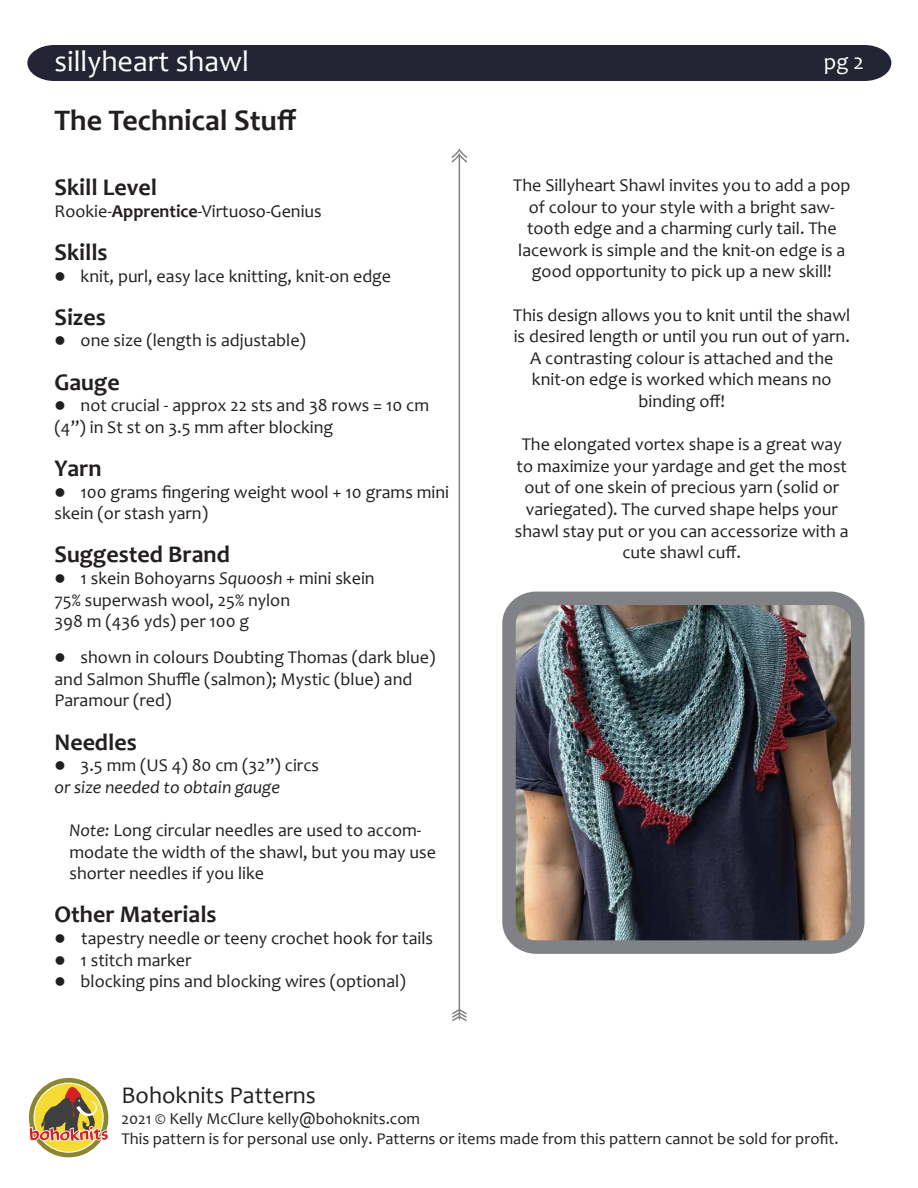
<style>
.page{position:relative;width:918px;height:1188px;background:#fff}
.page>*{position:absolute;margin:0;border:0;box-sizing:border-box;transform-origin:0 0}
.t1{font:700 30px "Candara";color:#231f20}
.t2{font:30px "Candara";color:#fff}
.t3{font:24.15px "Candara";color:#231f20}
.t4{font:700 24px "Candara";color:#231f20}
.t5{font:22.5px "Candara";color:#fff}
.t6{font:18px/21.6px "Candara";color:#231f20}
.t7{font:italic 18px/21.6px "Candara";color:#231f20}
.t8{font:16.5px/19.8px "Candara";color:#231f20}
.s1{font-weight:700}
.s2{font-style:italic}
.s3{font-style:normal}
</style>
<div class="page">
<svg style="left:29px;top:1078px;width:79px;height:79px"></svg>
<div style="left:35px;top:1084px;width:68px;height:68px;background:#f7db35;border-radius:50%"></div>
<svg style="left:29px;top:1087px;width:80px;height:55px"></svg>
<hr style="left:459px;top:155px;width:1px;height:855px;background:#808285">
<svg style="left:452px;top:1009px;width:14px;height:12px"></svg>
<svg style="left:452px;top:149px;width:15px;height:14px"></svg>
<div style="left:27px;top:45px;width:864px;height:36px;background:#232535"></div>
<img style="left:517px;top:607px;width:333px;height:332px">
<div style="left:502px;top:592px;width:363px;height:362px;border:14px solid #808285;border-radius:26px"></div>
<h1 class="t2" style="left:55px;top:42px;width:196px">sillyheart shawl</h1>
<h1 class="t1" style="left:54px;top:102px;width:244px">The Technical Stuff</h1>
<h3 class="t4" style="left:54px;top:172px;width:104px">Skill Level</h3>
<p class="t6" style="left:54px;top:200px;width:269px">Rookie-<span class="s1">Apprentice</span>-Virtuoso-Genius</p>
<h3 class="t4" style="left:54px;top:237px;width:55px">Skills</h3>
<p class="t6" style="left:54px;top:265px;width:338px">● knit, purl, easy lace knitting, knit-on edge</p>
<h3 class="t4" style="left:54px;top:302px;width:53px">Sizes</h3>
<p class="t6" style="left:54px;top:330px;width:253px">● one size (length is adjustable)</p>
<h3 class="t4" style="left:54px;top:367px;width:67px">Gauge</h3>
<p class="t6" style="left:54px;top:394px;width:376px">● not crucial - approx 22 sts and 38 rows = 10 cm (4”) in St st on 3.5 mm after blocking</p>
<h3 class="t4" style="left:54px;top:453px;width:49px">Yarn</h3>
<p class="t6" style="left:54px;top:481px;width:396px">● 100 grams fingering weight wool + 10 grams mini skein (or stash yarn)</p>
<h3 class="t4" style="left:54px;top:540px;width:177px">Suggested Brand</h3>
<p class="t6" style="left:54px;top:567px;width:322px">● 1 skein Bohoyarns <span class="s2">Squoosh</span> + mini skein<br>75% superwash wool, 25% nylon<br>398 m (436 yds) per 100 g</p>
<p class="t6" style="left:54px;top:646px;width:383px">● shown in colours Doubting Thomas (dark blue) and Salmon Shuffle (salmon); Mystic (blue) and<br>Paramour (red)</p>
<h3 class="t4" style="left:54px;top:727px;width:84px">Needles</h3>
<p class="t7" style="left:54px;top:754px;width:266px">● <span class="s3">3.5 mm (US 4) 80 cm (32”) circs </span>or size needed to obtain gauge</p>
<p class="t6" style="left:69px;top:819px;width:368px"><span class="s2">Note:</span> Long circular needles are used to accom&shy;modate the width of the shawl, but you may use shorter needles if you like</p>
<h3 class="t4" style="left:54px;top:900px;width:164px">Other Materials</h3>
<p class="t6" style="left:54px;top:927px;width:380px">● tapestry needle or teeny crochet hook for tails</p>
<p class="t6" style="left:54px;top:949px;width:138px">● 1 stitch marker</p>
<p class="t6" style="left:54px;top:970px;width:353px">● blocking pins and blocking wires (optional)</p>
<h2 class="t3" style="left:122px;top:1080px;width:196px">Bohoknits Patterns</h2>
<p class="t5" style="left:824px;top:47px;width:41px">pg 2</p>
<p class="t6" style="left:513px;top:174px;width:339px;text-align:center">The Sillyheart Shawl invites you to add a pop of colour to your style with a bright saw&shy;tooth edge and a charming curly tail. The lacework is simple and the knit-on edge is a good opportunity to pick up a new skill!</p>
<p class="t6" style="left:513px;top:304px;width:339px;text-align:center">This design allows you to knit until the shawl is desired length or until you run out of yarn.<br>A contrasting colour is attached and the knit-on edge is worked which means no binding off!</p>
<p class="t6" style="left:515px;top:433px;width:335px;text-align:center">The elongated vortex shape is a great way to maximize your yardage and get the most out of one skein of precious yarn (solid or variegated). The curved shape helps your shawl stay put or you can accessorize with a cute shawl cuff.</p>
<p class="t8" style="left:122px;top:1109px;width:719px">2021 © Kelly McClure kelly@bohoknits.com<br>This pattern is for personal use only. Patterns or items made from this pattern cannot be sold for profit.</p>
</div>
